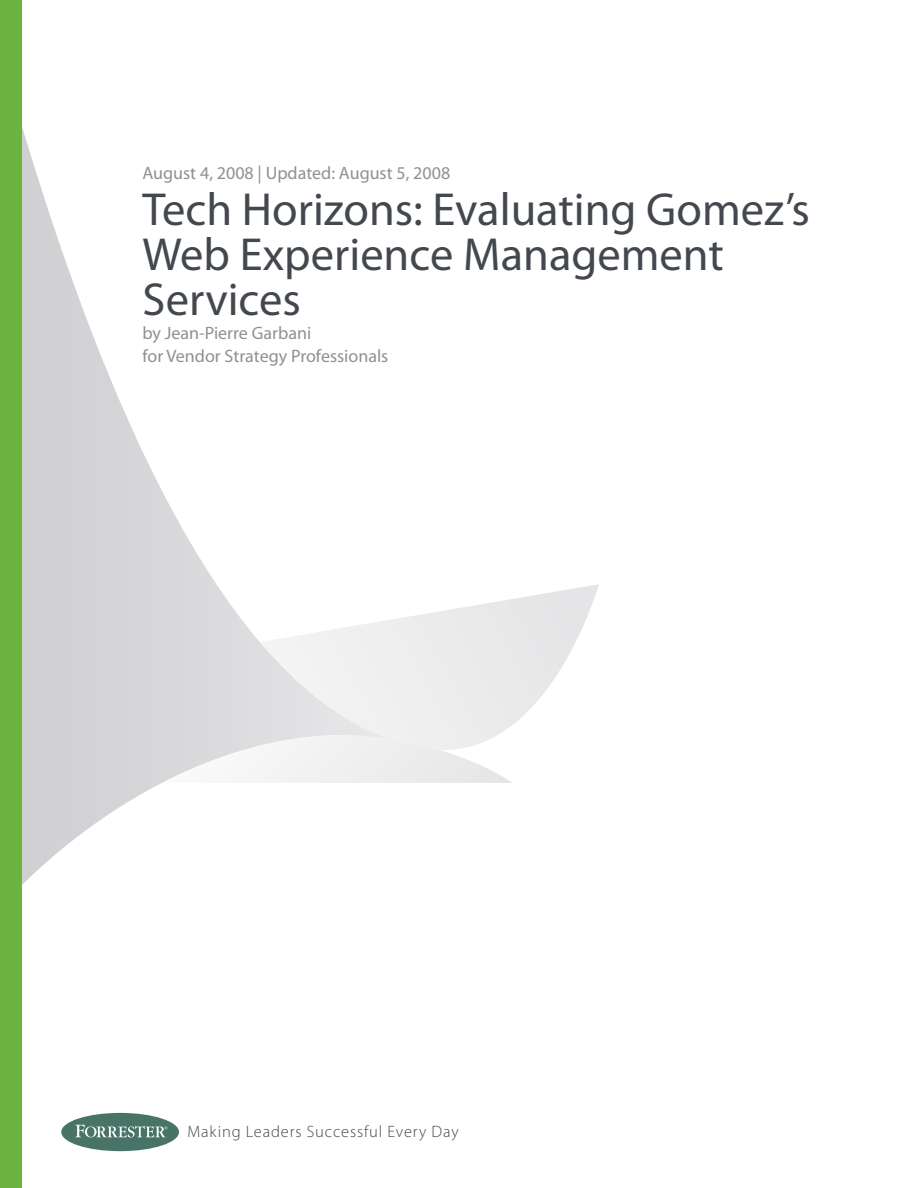
<style>
.page{position:relative;width:918px;height:1188px;background:#fff}
.page>*{position:absolute;margin:0;border:0;box-sizing:border-box;transform-origin:0 0}
.t1{font:46.5px/45px "Myriad Pro";color:#43484e}
.t2{font:18px/22.5px "Myriad Pro";color:#8e9195}
.t3{font:300 16.5px "Myriad Pro";letter-spacing:.05em;color:#43484e}
</style>
<div class="page">
<svg style="left:22px;top:127px;width:238px;height:758px"></svg>
<svg style="left:260px;top:584px;width:339px;height:142px"></svg>
<svg style="left:162px;top:726px;width:350px;height:57px"></svg>
<div style="left:0;top:0;width:22px;height:1188px;background:#6db340"></div>
<div style="left:61px;top:1113px;width:118px;height:38px;background:#487467;border-radius:50%"></div>
<svg style="left:75px;top:1125px;width:92px;height:12px"></svg>
<p class="t2" style="left:142px;top:162px;width:309px">August 4, 2008 | Updated: August 5, 2008</p>
<h1 class="t1" style="left:142px;top:188px;width:669px">Tech Horizons: Evaluating Gomez’s<br>Web Experience Management<br>Services</h1>
<p class="t2" style="left:142px;top:322px;width:247px">by Jean-Pierre Garbani<br>for Vendor Strategy Professionals</p>
<p class="t3" style="left:188px;top:1123px;width:273px">Making Leaders Successful Every Day</p>
</div>
